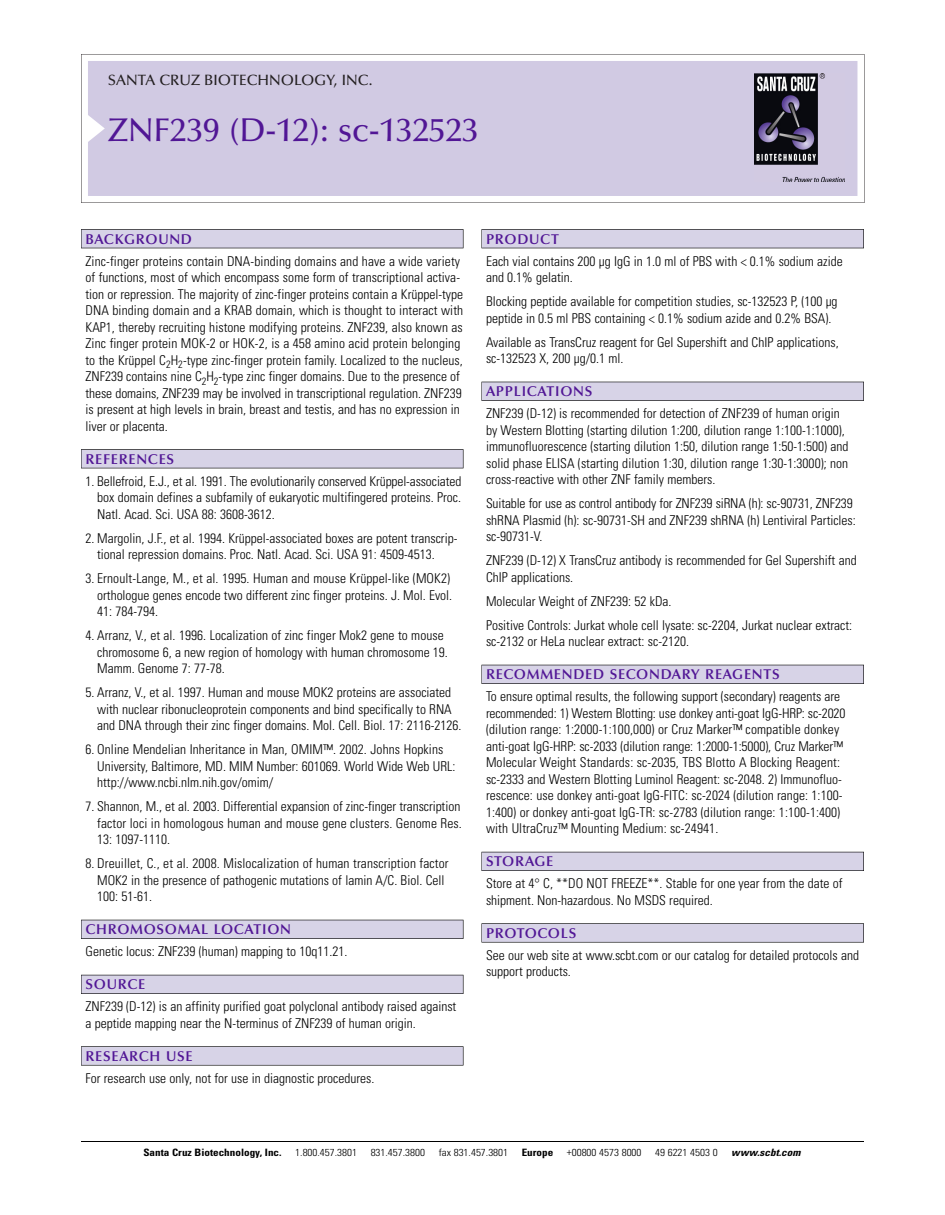
<style>
.page{position:relative;width:945px;height:1215px;background:#fff}
.page>*{position:absolute;margin:0;border:0;box-sizing:border-box;transform-origin:0 0}
.t1{font:500 33px "Optima";color:#511695}
.t2{font:500 15px "Optima";color:#231f20}
.t3{font:600 14.25px "Optima";letter-spacing:.05em;color:#511695}
.t4{font:300 condensed 13.5px/16.5px "Univers";color:#000}
.t5{font:300 condensed 10.2px "Univers";color:#000;scale:1.1 1}
.t6{font:700 condensed 10.2px "Univers";color:#000;scale:1.1 1}
.t7{font:italic 700 condensed 10.2px "Univers";letter-spacing:.005em;color:#000;scale:1.1 1}
</style>
<div class="page">
<svg style="left:81px;top:54px;width:783px;height:149px"></svg>
<div style="left:88px;top:61px;width:769px;height:135px;background:#d1cae3"></div>
<img style="left:755px;top:74px;width:90px;height:108px">
<div style="left:81px;top:229px;width:382px;height:19px;background:#525156"></div>
<div style="left:81px;top:230px;width:382px;height:18px;background:#d7d3e7"></div>
<div style="left:81px;top:449px;width:382px;height:19px;background:#525155"></div>
<div style="left:81px;top:450px;width:382px;height:18px;background:#d7d3e7"></div>
<div style="left:81px;top:920px;width:382px;height:19px;background:#525158"></div>
<div style="left:81px;top:920px;width:382px;height:18px;background:#d7d3e7"></div>
<div style="left:81px;top:975px;width:382px;height:19px;background:#54535a"></div>
<div style="left:81px;top:975px;width:382px;height:18px;background:#d7d3e7"></div>
<svg style="left:81px;top:1046px;width:382px;height:20px"></svg>
<div style="left:81px;top:1047px;width:382px;height:18px;background:#d7d3e7"></div>
<div style="left:482px;top:229px;width:382px;height:19px;background:#525156"></div>
<div style="left:482px;top:230px;width:381px;height:18px;background:#d7d3e7"></div>
<div style="left:482px;top:382px;width:382px;height:19px;background:#515055"></div>
<div style="left:482px;top:382px;width:381px;height:18px;background:#d7d3e7"></div>
<div style="left:482px;top:665px;width:382px;height:19px;background:#525158"></div>
<div style="left:482px;top:665px;width:381px;height:18px;background:#d7d3e7"></div>
<div style="left:482px;top:852px;width:382px;height:19px;background:#54535a"></div>
<div style="left:482px;top:852px;width:381px;height:18px;background:#d7d3e7"></div>
<svg style="left:482px;top:923px;width:382px;height:20px"></svg>
<div style="left:482px;top:924px;width:381px;height:18px;background:#d7d3e7"></div>
<hr style="left:81px;top:1141px;width:783px;height:1px;background:#000">
<p class="t2" style="left:108px;top:74px;width:266px">SANTA CRUZ BIOTECHNOLOGY, INC.</p>
<h1 class="t1" style="left:108px;top:117px;width:372px">ZNF239 (D-12): sc-132523</h1>
<p class="t3" style="left:86px;top:233px;width:108px">BACKGROUND</p>
<p class="t4" style="left:86px;top:254px;width:379px">Zinc-finger proteins contain DNA-binding domains and have a wide variety of functions, most of which encompass some form of transcriptional activa&shy;tion or repression. The majority of zinc-finger proteins contain a Krüppel-type DNA binding domain and a KRAB domain, which is thought to interact with KAP1, thereby recruiting histone modifying proteins. ZNF239, also known as Zinc finger protein MOK-2 or HOK-2, is a 458 amino acid protein belonging to the Krüppel C<sub>2</sub>H<sub>2</sub>-type zinc-finger protein family. Localized to the nucleus, ZNF239 contains nine C<sub>2</sub>H<sub>2</sub>-type zinc finger domains. Due to the presence of these domains, ZNF239 may be involved in transcriptional regulation. ZNF239 is present at high levels in brain, breast and testis, and has no expression in liver or placenta.</p>
<p class="t3" style="left:86px;top:453px;width:90px">REFERENCES</p>
<p class="t4" style="left:97px;top:474px;width:366px;text-align:justify;text-indent:-12px">1. Bellefroid, E.J., et al. 1991. The evolutionarily conserved Krüppel-associated box domain defines a subfamily of eukaryotic multifingered proteins. Proc.<br>Natl. Acad. Sci. USA 88: 3608-3612.</p>
<p class="t4" style="left:97px;top:531px;width:362px;text-indent:-12px">2. Margolin, J.F., et al. 1994. Krüppel-associated boxes are potent transcrip&shy;tional repression domains. Proc. Natl. Acad. Sci. USA 91: 4509-4513.</p>
<p class="t4" style="left:97px;top:571px;width:357px;text-indent:-12px">3. Ernoult-Lange, M., et al. 1995. Human and mouse Krüppel-like (MOK2) orthologue genes encode two different zinc finger proteins. J. Mol. Evol.<br>41: 784-794.</p>
<p class="t4" style="left:97px;top:628px;width:352px;text-indent:-12px">4. Arranz, V., et al. 1996. Localization of zinc finger Mok2 gene to mouse chromosome 6, a new region of homology with human chromosome 19.<br>Mamm. Genome 7: 77-78.</p>
<p class="t4" style="left:97px;top:685px;width:366px;text-indent:-12px">5. Arranz, V., et al. 1997. Human and mouse MOK2 proteins are associated with nuclear ribonucleoprotein components and bind specifically to RNA and DNA through their zinc finger domains. Mol. Cell. Biol. 17: 2116-2126.</p>
<p class="t4" style="left:97px;top:742px;width:360px;text-indent:-12px">6. Online Mendelian Inheritance in Man, OMIM™. 2002. Johns Hopkins<br>University, Baltimore, MD. MIM Number: 601069. World Wide Web URL: http://www.ncbi.nlm.nih.gov/omim/</p>
<p class="t4" style="left:97px;top:799px;width:366px;text-align:justify;text-indent:-12px">7. Shannon, M., et al. 2003. Differential expansion of zinc-finger transcription factor loci in homologous human and mouse gene clusters. Genome Res.<br>13: 1097-1110.</p>
<p class="t4" style="left:97px;top:856px;width:353px;text-indent:-12px">8. Dreuillet, C., et al. 2008. Mislocalization of human transcription factor<br>MOK2 in the presence of pathogenic mutations of lamin A/C. Biol. Cell<br>100: 51-61.</p>
<p class="t3" style="left:86px;top:924px;width:207px">CHROMOSOMAL LOCATION</p>
<p class="t4" style="left:86px;top:944px;width:263px">Genetic locus: ZNF239 (human) mapping to 10q11.21.</p>
<p class="t3" style="left:86px;top:979px;width:61px">SOURCE</p>
<p class="t4" style="left:86px;top:999px;width:372px">ZNF239 (D-12) is an affinity purified goat polyclonal antibody raised against a peptide mapping near the N-terminus of ZNF239 of human origin.</p>
<p class="t3" style="left:86px;top:1050px;width:109px">RESEARCH USE</p>
<p class="t4" style="left:86px;top:1071px;width:290px">For research use only, not for use in diagnostic procedures.</p>
<p class="t3" style="left:486px;top:233px;width:74px">PRODUCT</p>
<p class="t4" style="left:486px;top:254px;width:358px">Each vial contains 200 µg IgG in 1.0 ml of PBS with &lt; 0.1% sodium azide and 0.1% gelatin.</p>
<p class="t4" style="left:486px;top:294px;width:353px">Blocking peptide available for competition studies, sc-132523 P, (100 µg peptide in 0.5 ml PBS containing &lt; 0.1% sodium azide and 0.2% BSA).</p>
<p class="t4" style="left:486px;top:335px;width:354px">Available as TransCruz reagent for Gel Supershift and ChIP applications, sc-132523 X, 200 µg/0.1 ml.</p>
<p class="t3" style="left:486px;top:386px;width:108px">APPLICATIONS</p>
<p class="t4" style="left:486px;top:406px;width:364px">ZNF239 (D-12) is recommended for detection of ZNF239 of human origin by Western Blotting (starting dilution 1:200, dilution range 1:100-1:1000), immunofluorescence (starting dilution 1:50, dilution range 1:50-1:500) and solid phase ELISA (starting dilution 1:30, dilution range 1:30-1:3000); non cross-reactive with other ZNF family members.</p>
<p class="t4" style="left:486px;top:496px;width:371px">Suitable for use as control antibody for ZNF239 siRNA (h): sc-90731, ZNF239 shRNA Plasmid (h): sc-90731-SH and ZNF239 shRNA (h) Lentiviral Particles: sc-90731-V.</p>
<p class="t4" style="left:486px;top:553px;width:372px">ZNF239 (D-12) X TransCruz antibody is recommended for Gel Supershift and<br>ChIP applications.</p>
<p class="t4" style="left:486px;top:590px;width:368px;line-height:24px">Molecular Weight of ZNF239: 52 kDa.<br>Positive Controls: Jurkat whole cell lysate: sc-2204, Jurkat nuclear extract:</p>
<p class="t4" style="left:486px;top:634px;width:205px">sc-2132 or HeLa nuclear extract: sc-2120.</p>
<p class="t3" style="left:486px;top:669px;width:295px">RECOMMENDED SECONDARY REAGENTS</p>
<p class="t4" style="left:486px;top:689px;width:361px">To ensure optimal results, the following support (secondary) reagents are recommended: 1) Western Blotting: use donkey anti-goat IgG-HRP: sc-2020 (dilution range: 1:2000-1:100,000) or Cruz Marker™ compatible donkey anti-goat IgG-HRP: sc-2033 (dilution range: 1:2000-1:5000), Cruz Marker™ Molecular Weight Standards: sc-2035, TBS Blotto A Blocking Reagent: sc-2333 and Western Blotting Luminol Reagent: sc-2048. 2) Immunofluo&shy;rescence: use donkey anti-goat IgG-FITC: sc-2024 (dilution range: 1:100- 1:400) or donkey anti-goat IgG-TR: sc-2783 (dilution range: 1:100-1:400) with UltraCruz™ Mounting Medium: sc-24941.</p>
<p class="t3" style="left:486px;top:856px;width:69px">STORAGE</p>
<p class="t4" style="left:486px;top:876px;width:358px">Store at 4° C, **DO NOT FREEZE**. Stable for one year from the date of shipment. Non-hazardous. No MSDS required.</p>
<p class="t3" style="left:486px;top:927px;width:92px">PROTOCOLS</p>
<p class="t4" style="left:486px;top:948px;width:375px">See our web site at www.scbt.com or our catalog for detailed protocols and support products.</p>
<p class="t6" style="left:143px;top:1148px;width:127px">Santa Cruz Biotechnology, Inc.</p>
<p class="t5" style="left:295px;top:1148px;width:58px">1.800.457.3801</p>
<p class="t5" style="left:371px;top:1148px;width:51px">831.457.3800</p>
<p class="t5" style="left:439px;top:1148px;width:65px">fax 831.457.3801</p>
<p class="t6" style="left:522px;top:1148px;width:30px">Europe</p>
<p class="t5" style="left:567px;top:1148px;width:69px">+00800 4573 8000</p>
<p class="t5" style="left:655px;top:1148px;width:58px">49 6221 4503 0</p>
<p class="t7" style="left:731px;top:1148px;width:64px">www.scbt.com</p>
</div>
